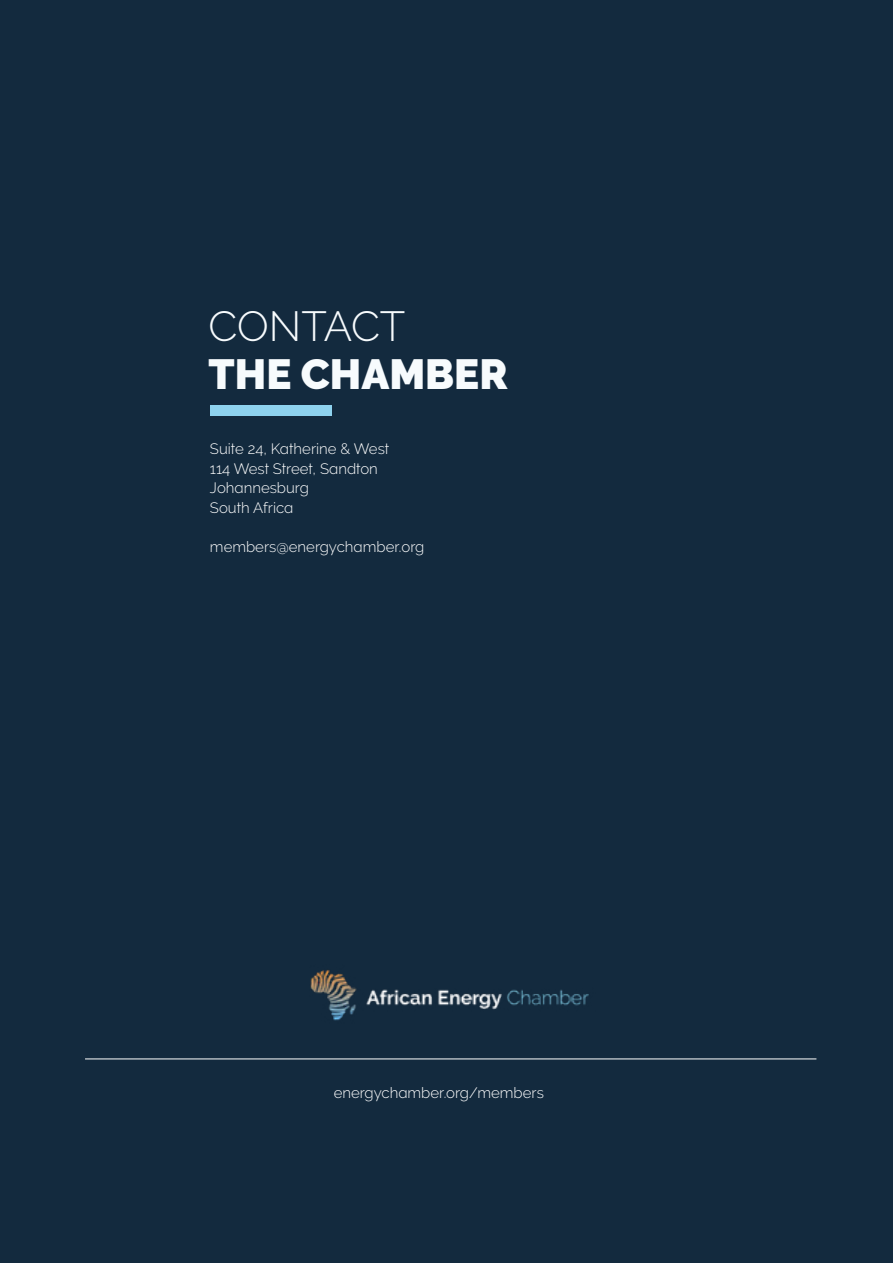
<style>
.page{position:relative;width:893px;height:1263px;background:#132a3e}
.page>*{position:absolute;margin:0;border:0;box-sizing:border-box;transform-origin:0 0}
.t1{font:900 42px "Raleway";color:#f7fbfd}
.t2{font:300 42px "Raleway";letter-spacing:-.005em;color:#f7fbfd}
.t3{font:300 15px/19.5px "Raleway";color:#fff}
</style>
<div class="page">
<div style="left:210px;top:405px;width:121px;height:10px;background:#8ed2ee"></div>
<hr style="left:85px;top:1059px;width:731px;height:1px;background:#fff">
<img style="left:297px;top:970px;width:303px;height:90px">
<h1 class="t2" style="left:209px;top:301px;width:198px">CONTACT</h1>
<h1 class="t1" style="left:209px;top:350px;width:301px">THE CHAMBER</h1>
<p class="t3" style="left:210px;top:439px;width:181px">Suite 24, Katherine &amp; West<br>114 West Street, Sandton<br>Johannesburg<br>South Africa</p>
<p class="t3" style="left:210px;top:536px;width:216px">members@energychamber.org</p>
<p class="t3" style="left:334px;top:1082px;width:212px">energychamber.org/members</p>
</div>
